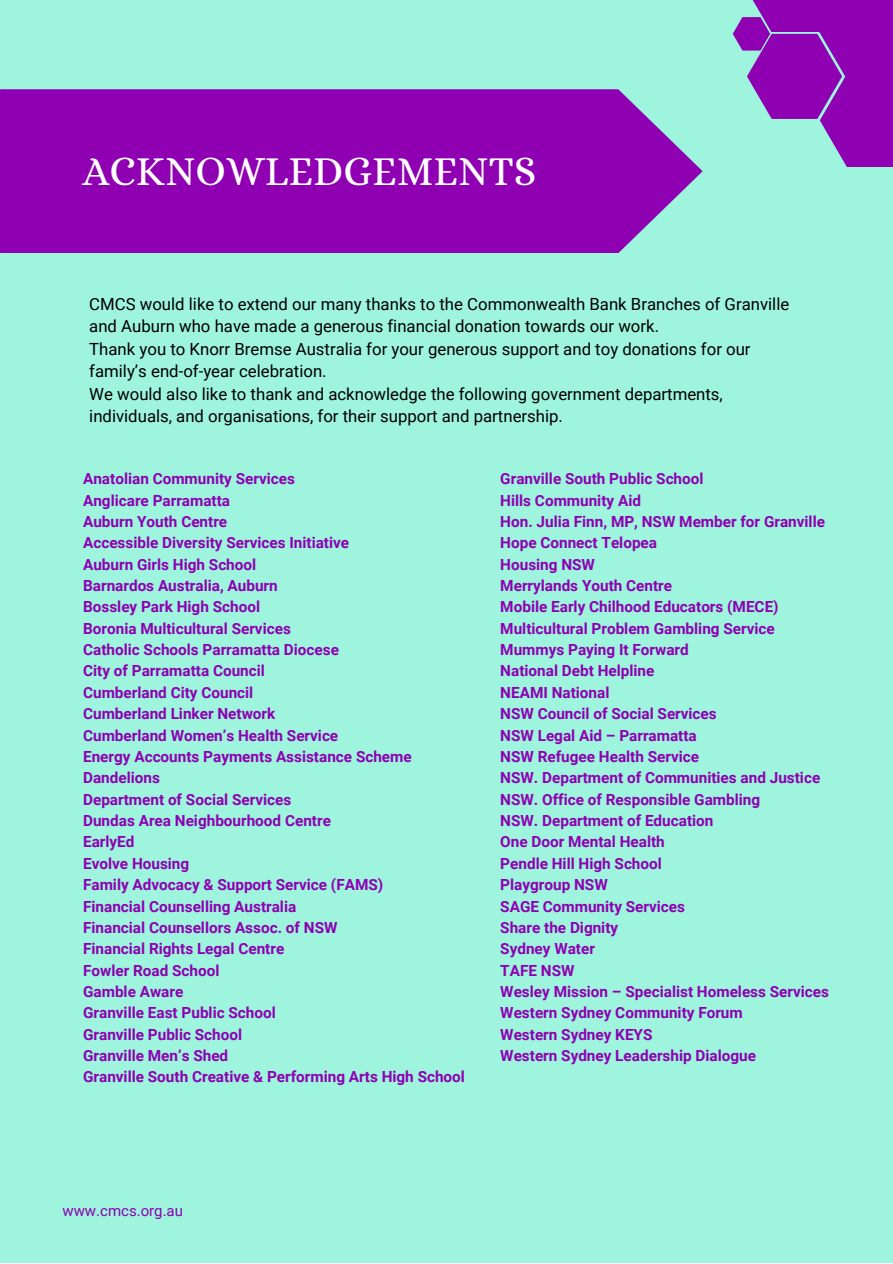
<style>
.page{position:relative;width:893px;height:1264px;background:#fff}
.page>*{position:absolute;margin:0;border:0;box-sizing:border-box;transform-origin:0 0}
.t1{font:41.55px "Alice";color:#fff}
.t2{font:16.8px/22.5px "Roboto";color:#000}
.t3{font:700 15.3px/21.3px "Roboto";color:#8e00b2}
.t4{font:15px "Roboto";color:#8e00b2}
</style>
<div class="page">
<div style="left:0;top:0;width:892px;height:1262px;background:#9ef4dd"></div>
<div style="left:800px;top:0;width:92px;height:113px;background:#8e00b2"></div>
<svg style="left:732px;top:17px;width:160px;height:150px"></svg>
<div style="left:744px;top:0;width:113px;height:32px;background:#8e00b2"></div>
<div style="left:0;top:89px;width:702px;height:164px;background:#8e00b2"></div>
<h1 class="t1" style="left:82px;top:147px;width:455px">ACKNOWLEDGEMENTS</h1>
<p class="t2" style="left:89px;top:293px;width:701px">CMCS would like to extend our many thanks to the Commonwealth Bank Branches of Granville and Auburn who have made a generous financial donation towards our work.<br>Thank you to Knorr Bremse Australia for your generous support and toy donations for our family’s end-of-year celebration.<br>We would also like to thank and acknowledge the following government departments, individuals, and organisations, for their support and partnership.</p>
<p class="t3" style="left:83px;top:468px;width:383px">Anatolian Community Services<br>Anglicare Parramatta<br>Auburn Youth Centre<br>Accessible Diversity Services Initiative<br>Auburn Girls High School<br>Barnardos Australia, Auburn<br>Bossley Park High School<br>Boronia Multicultural Services<br>Catholic Schools Parramatta Diocese<br>City of Parramatta Council<br>Cumberland City Council<br>Cumberland Linker Network<br>Cumberland Women’s Health Service<br>Energy Accounts Payments Assistance Scheme<br>Dandelions<br>Department of Social Services<br>Dundas Area Neighbourhood Centre<br>EarlyEd<br>Evolve Housing<br>Family Advocacy &amp; Support Service (FAMS)<br>Financial Counselling Australia<br>Financial Counsellors Assoc. of NSW<br>Financial Rights Legal Centre<br>Fowler Road School<br>Gamble Aware<br>Granville East Public School<br>Granville Public School<br>Granville Men’s Shed<br>Granville South Creative &amp; Performing Arts High School</p>
<p class="t3" style="left:500px;top:468px;width:330px">Granville South Public School<br>Hills Community Aid<br>Hon. Julia Finn, MP, NSW Member for Granville<br>Hope Connect Telopea<br>Housing NSW<br>Merrylands Youth Centre<br>Mobile Early Chilhood Educators (MECE)<br>Multicultural Problem Gambling Service<br>Mummys Paying It Forward<br>National Debt Helpline<br>NEAMI National<br>NSW Council of Social Services<br>NSW Legal Aid – Parramatta<br>NSW Refugee Health Service<br>NSW. Department of Communities and Justice<br>NSW. Office of Responsible Gambling<br>NSW. Department of Education<br>One Door Mental Health<br>Pendle Hill High School<br>Playgroup NSW<br>SAGE Community Services<br>Share the Dignity<br>Sydney Water<br>TAFE NSW<br>Wesley Mission – Specialist Homeless Services<br>Western Sydney Community Forum<br>Western Sydney KEYS<br>Western Sydney Leadership Dialogue</p>
<p class="t4" style="left:62px;top:1201px;width:122px">www.cmcs.org.au</p>
</div>
